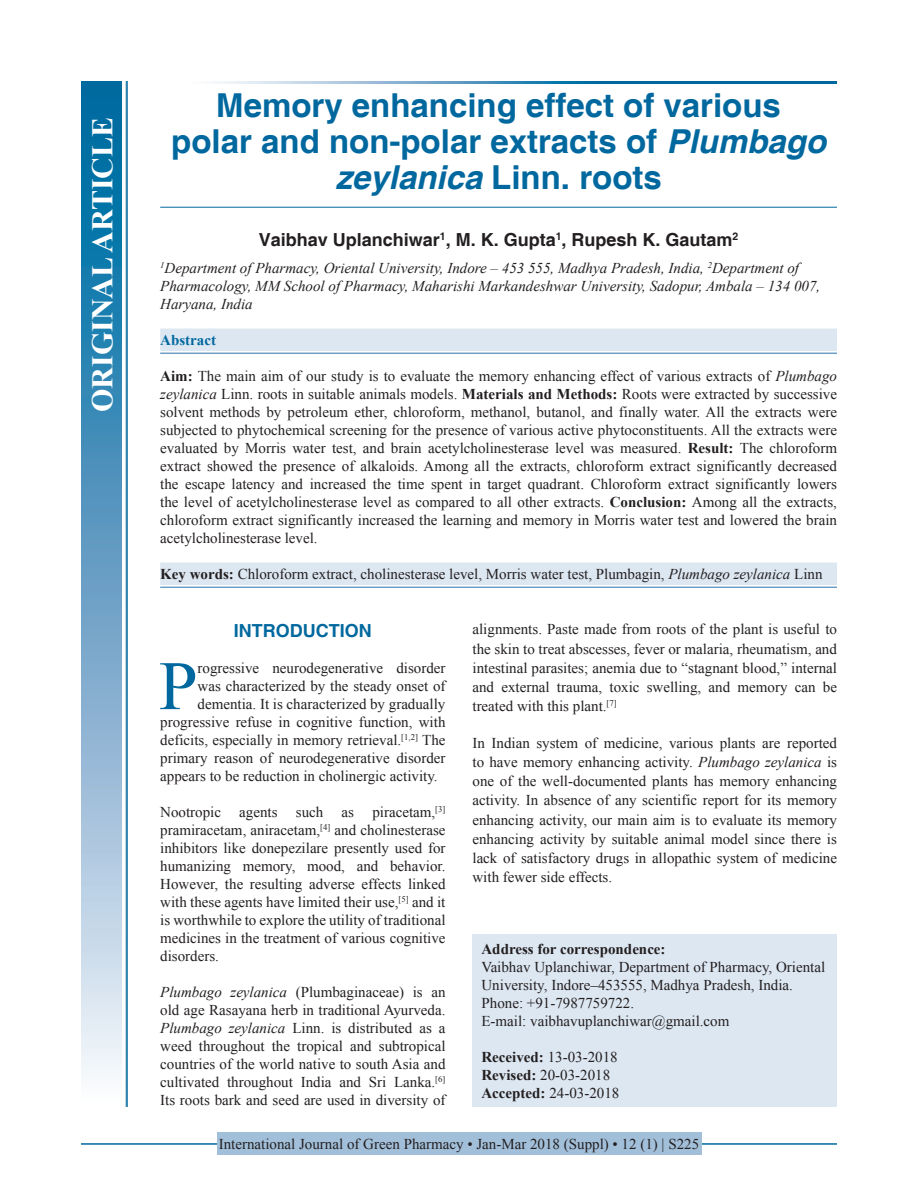
<style>
.page{position:relative;width:918px;height:1188px;background:#fff}
.page>*{position:absolute;margin:0;border:0;box-sizing:border-box;transform-origin:0 0}
.DROP_CAP_TX{font:69.3px "Times New Roman";color:#00689e}
.AT{font:700 33px/36px "Helvetica";color:#00689e;text-align:center}
.AH{font:700 30px "Times New Roman";color:#fff}
.AU{font:700 18px "Helvetica";color:#231f20}
.t1{font:700 18px "Helvetica";color:#00689e}
.TX{font:15px/18px "Times New Roman";color:#231f20;text-align:justify}
.ABS{font:15px/18px "Times New Roman";color:#231f20;text-align:justify}
.DROP_CAP_TX-2{font:15px "Times New Roman";color:#231f20}
.AFF{font:italic 15px/18px "Times New Roman";color:#231f20}
.ADD{font:15px/18px "Times New Roman";color:#231f20}
.KWD_1_L{font:15px "Times New Roman";color:#231f20}
.RF{font:15px "Times New Roman";color:#231f20}
.HIS{font:15px/18px "Times New Roman";color:#231f20}
.ABSH{font:700 15px "Times New Roman";color:#00689e}
.s1{font-style:italic}
.s2{font-weight:700}
</style>
<div class="page">
<hr style="left:81px;top:1143px;width:756px;height:2px;background:#00689e">
<div style="left:217px;top:1133px;width:484px;height:22px;background:#a2bfda"></div>
<hr style="left:160px;top:207px;width:677px;height:1px;background:#00689e">
<div style="left:160px;top:329px;width:677px;height:22px;background:#dde7f2"></div>
<hr style="left:160px;top:353px;width:677px;height:1px;background:#6d9fc6">
<div style="left:160px;top:563px;width:677px;height:22px;background:#dde7f2"></div>
<hr style="left:160px;top:587px;width:677px;height:1px;background:#6d9fc6">
<div style="left:472px;top:934px;width:365px;height:173px;background:#dde7f2"></div>
<svg style="left:215px;top:81px;width:622px;height:3px;background:#4d94bc"></svg>
<div style="left:81px;top:81px;width:41px;height:1026px;background:linear-gradient(to bottom,#005e9a,#f6f0f9)"></div>
<hr style="left:127px;top:81px;width:1px;height:1026px;background:#00689e">
<hr style="left:126px;top:81px;width:1px;height:1026px;background:#00689e">
<p class="AH" style="left:81px;top:412px;width:296px;rotate:-90deg">ORIGINAL ARTICLE</p>
<p class="AT" style="left:171px;top:89px;width:656px">Memory enhancing effect of various<br>polar and non-polar extracts of <span class="s1">Plumbago zeylanica</span> Linn. roots</p>
<p class="AU" style="left:259px;top:229px;width:481px">Vaibhav Uplanchiwar<sup>1</sup>, M. K. Gupta<sup>1</sup>, Rupesh K. Gautam<sup>2</sup></p>
<p class="AFF" style="left:160px;top:259px;width:662px"><sup>1</sup>Department of Pharmacy, Oriental University, Indore – 453 555, Madhya Pradesh, India, <sup>2</sup>Department of<br>Pharmacology, MM School of Pharmacy, Maharishi Markandeshwar University, Sadopur, Ambala – 134 007,<br>Haryana, India</p>
<p class="ABSH" style="left:160px;top:329px;width:57px">Abstract</p>
<p class="ABS" style="left:160px;top:367px;width:678px"><span class="s2">Aim:</span> The main aim of our study is to evaluate the memory enhancing effect of various extracts of <span class="s1">Plumbago zeylanica</span> Linn. roots in suitable animals models. <span class="s2">Materials and Methods:</span> Roots were extracted by successive solvent methods by petroleum ether, chloroform, methanol, butanol, and finally water. All the extracts were subjected to phytochemical screening for the presence of various active phytoconstituents. All the extracts were evaluated by Morris water test, and brain acetylcholinesterase level was measured. <span class="s2">Result:</span> The chloroform extract showed the presence of alkaloids. Among all the extracts, chloroform extract significantly decreased the escape latency and increased the time spent in target quadrant. Chloroform extract significantly lowers the level of acetylcholinesterase level as compared to all other extracts. <span class="s2">Conclusion:</span> Among all the extracts, chloroform extract significantly increased the learning and memory in Morris water test and lowered the brain acetylcholinesterase level.</p>
<p class="KWD_1_L" style="left:160px;top:563px;width:664px"><span class="s2">Key words:</span> Chloroform extract, cholinesterase level, Morris water test, Plumbagin, <span class="s1">Plumbago zeylanica</span> Linn</p>
<h1 class="t1" style="left:234px;top:620px;width:139px">INTRODUCTION</h1>
<p class="DROP_CAP_TX" style="left:159px;top:637px;width:40px">P</p>
<p class="DROP_CAP_TX-2" style="left:198px;top:658px;width:249px">rogressive neurodegenerative disorder</p>
<p class="DROP_CAP_TX-2" style="left:198px;top:676px;width:249px">was characterized by the steady onset of</p>
<p class="DROP_CAP_TX-2" style="left:198px;top:694px;width:249px">dementia. It is characterized by gradually</p>
<p class="DROP_CAP_TX-2" style="left:160px;top:712px;width:287px">progressive refuse in cognitive function, with</p>
<p class="DROP_CAP_TX-2" style="left:160px;top:730px;width:287px">deficits, especially in memory retrieval.<sup>[1,2]</sup> The</p>
<p class="DROP_CAP_TX-2" style="left:160px;top:748px;width:287px">primary reason of neurodegenerative disorder</p>
<p class="DROP_CAP_TX-2" style="left:160px;top:766px;width:279px">appears to be reduction in cholinergic activity.</p>
<p class="TX" style="left:160px;top:803px;width:287px">Nootropic agents such as piracetam,<sup>[3] </sup>pramiracetam, aniracetam,<sup>[4]</sup> and cholinesterase inhibitors like donepezilare presently used for humanizing memory, mood, and behavior.<br>However, the resulting adverse effects linked with these agents have limited their use,<sup>[5]</sup> and it is worthwhile to explore the utility of traditional medicines in the treatment of various cognitive disorders.</p>
<p class="TX" style="left:160px;top:983px;width:287px"><span class="s1">Plumbago zeylanica</span> (Plumbaginaceae) is an old age Rasayana herb in traditional Ayurveda.<br><span class="s1">Plumbago zeylanica</span> Linn. is distributed as a weed throughout the tropical and subtropical countries of the world native to south Asia and cultivated throughout India and Sri Lanka.<sup>[6] </sup>Its roots bark and seed are used in diversity of</p>
<p class="TX" style="left:472px;top:619px;width:366px;line-height:19.2px">alignments. Paste made from roots of the plant is useful to the skin to treat abscesses, fever or malaria, rheumatism, and intestinal parasites; anemia due to “stagnant blood,” internal and external trauma, toxic swelling, and memory can be treated with this plant.<sup>[7]</sup></p>
<p class="TX" style="left:472px;top:733px;width:366px;line-height:19.2px">In Indian system of medicine, various plants are reported to have memory enhancing activity. <span class="s1">Plumbago zeylanica</span> is one of the well-documented plants has memory enhancing activity. In absence of any scientific report for its memory enhancing activity, our main aim is to evaluate its memory enhancing activity by suitable animal model since there is lack of satisfactory drugs in allopathic system of medicine with fewer side effects.</p>
<p class="ADD" style="left:482px;top:939px;width:345px"><span class="s2">Address for correspondence:<br></span>Vaibhav Uplanchiwar, Department of Pharmacy, Oriental University, Indore–453555, Madhya Pradesh, India.<br>Phone: +91-7987759722.<br>E-mail: vaibhavuplanchiwar@gmail.com</p>
<p class="HIS" style="left:482px;top:1047px;width:139px"><span class="s2">Received:</span> 13-03-2018<br><span class="s2">Revised:</span> 20-03-2018<br><span class="s2">Accepted:</span> 24-03-2018</p>
<p class="RF" style="left:219px;top:1134px;width:482px">International Journal of Green Pharmacy • Jan-Mar 2018 (Suppl) • 12 (1) | S225</p>
</div>
